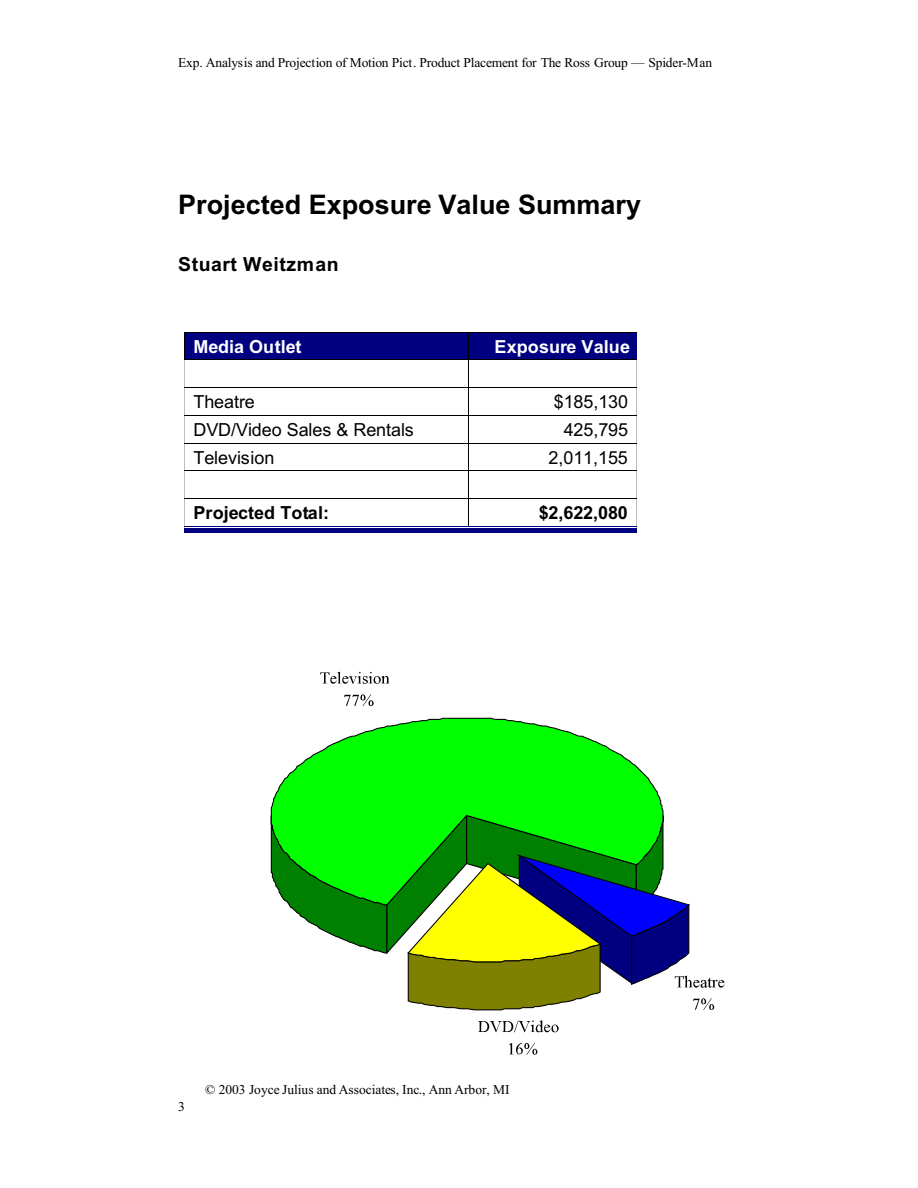
<style>
.page{position:relative;width:918px;height:1188px;background:#fff}
.page>*{position:absolute;margin:0;border:0;box-sizing:border-box;transform-origin:0 0}
.t1{font:700 27px "Arial";color:#000}
.t2{font:700 19.5px "Arial";letter-spacing:.03em;color:#000}
.t3{font:18px "Arial";letter-spacing:-.005em;color:#000}
.t4{font:700 18px "Arial";letter-spacing:.005em;color:#000}
.t5{font:700 18px "Arial";letter-spacing:.005em;color:#fff}
.t6{font:13.5px "Times New Roman";letter-spacing:-.015em;color:#000}
</style>
<div class="page">
<div style="left:185px;top:332px;width:283px;height:28px;background:#000080"></div>
<hr style="left:185px;top:332px;width:283px;height:1px;background:#000">
<div style="left:468px;top:332px;width:169px;height:28px;background:#000080"></div>
<hr style="left:468px;top:332px;width:169px;height:1px;background:#000">
<hr style="left:185px;top:360px;width:283px;height:1px;background:#000">
<hr style="left:468px;top:360px;width:169px;height:1px;background:#000">
<hr style="left:185px;top:387px;width:283px;height:1px;background:#000">
<hr style="left:468px;top:387px;width:169px;height:1px;background:#000">
<hr style="left:185px;top:415px;width:283px;height:1px;background:#000">
<hr style="left:468px;top:415px;width:169px;height:1px;background:#000">
<hr style="left:185px;top:443px;width:283px;height:1px;background:#000">
<hr style="left:468px;top:443px;width:169px;height:1px;background:#000">
<hr style="left:185px;top:470px;width:283px;height:1px;background:#000">
<svg style="left:636px;top:359px;width:1px;height:139px"></svg>
<hr style="left:468px;top:470px;width:169px;height:1px;background:#000">
<hr style="left:185px;top:498px;width:1px;height:35px;background:#bfbfbf">
<hr style="left:185px;top:498px;width:283px;height:1px;background:#000">
<hr style="left:185px;top:526px;width:283px;height:1px;background:#000080">
<hr style="left:185px;top:529px;width:283px;height:4px;background:#000080">
<svg style="left:468px;top:333px;width:1px;height:193px"></svg>
<hr style="left:636px;top:498px;width:1px;height:35px;background:#bfbfbf">
<hr style="left:468px;top:498px;width:169px;height:1px;background:#000">
<hr style="left:468px;top:526px;width:169px;height:1px;background:#000080">
<hr style="left:468px;top:529px;width:169px;height:4px;background:#000080">
<svg style="left:270px;top:717px;width:394px;height:97px"></svg>
<svg style="left:270px;top:814px;width:454px;height:197px"></svg>
<svg style="left:320px;top:672px;width:70px;height:12px"></svg>
<svg style="left:344px;top:694px;width:30px;height:12px"></svg>
<svg style="left:478px;top:1020px;width:81px;height:12px"></svg>
<svg style="left:509px;top:1043px;width:28px;height:12px"></svg>
<p class="t6" style="left:178px;top:57px;width:535px">Exp. Analysis and Projection of Motion Pict. Product Placement for The Ross Group — Spider-Man</p>
<h1 class="t1" style="left:178px;top:195px;width:464px">Projected Exposure Value Summary</h1>
<h2 class="t2" style="left:178px;top:257px;width:162px">Stuart Weitzman</h2>
<h3 class="t5" style="left:194px;top:340px;width:110px">Media Outlet</h3>
<h3 class="t5" style="left:495px;top:340px;width:137px">Exposure Value</h3>
<h3 class="t3" style="left:194px;top:395px;width:63px">Theatre</h3>
<h3 class="t3" style="left:554px;top:395px;width:76px">$185,130</h3>
<h3 class="t3" style="left:194px;top:423px;width:222px">DVD/Video Sales &amp; Rentals</h3>
<h3 class="t3" style="left:564px;top:423px;width:66px">425,795</h3>
<h3 class="t3" style="left:194px;top:451px;width:82px">Television</h3>
<h3 class="t3" style="left:549px;top:451px;width:81px">2,011,155</h3>
<h3 class="t4" style="left:194px;top:506px;width:137px">Projected Total:</h3>
<h3 class="t4" style="left:539px;top:506px;width:91px">$2,622,080</h3>
<p class="t6" style="left:178px;top:1102px;width:8px">3</p>
<p class="t6" style="left:205px;top:1085px;width:306px">© 2003 Joyce Julius and Associates, Inc., Ann Arbor, MI</p>
</div>
